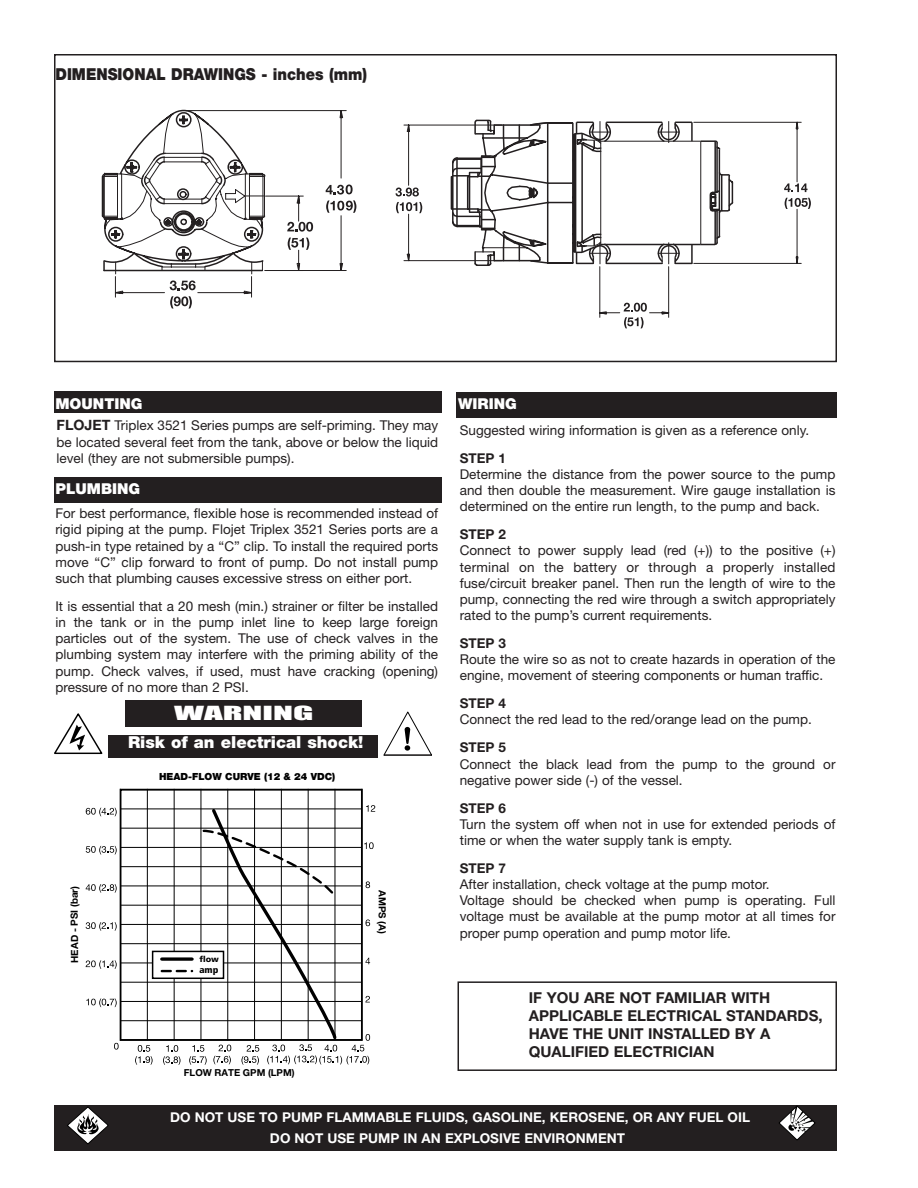
<style>
.page{position:relative;width:918px;height:1188px;background:#fff}
.page>*{position:absolute;margin:0;border:0;box-sizing:border-box;transform-origin:0 0}
.t1{font:18px "Impact";color:#fff;scale:2.05 1}
.t2{font:900 16.5px "Helvetica Neue";color:#231f20;scale:.9 1}
.t3{font:900 16.5px "Helvetica Neue";color:#fff}
.t4{font:700 15px/18px "Helvetica Neue";color:#231f20}
.t5{font:900 15px "Helvetica Neue";color:#fff}
.t6{font:13.5px/16.2px "Helvetica Neue";color:#231f20;text-align:justify}
.t7{font:700 13.5px/21.9px "Helvetica Neue";color:#fff}
.t8{font:700 13.5px "Helvetica Neue";color:#231f20}
.t9{font:900 9.9px "Helvetica Neue";color:#000}
.t10{font:700 9.9px "Helvetica Neue";color:#000}
.t11{font:700 9.6px "Helvetica Neue";color:#000}
.t12{font:9.3px "Humanist 777 BT Black Condensed B";color:#000;scale:1.07 1}
.t13{font:8.25px "Humanist 777 BT Black B";color:#000}
.s1{font-weight:700;font-size:14.25px}
</style>
<div class="page">
<svg style="left:599px;top:121px;width:203px;height:197px"></svg>
<svg style="left:114px;top:268px;width:233px;height:30px"></svg>
<svg style="left:173px;top:110px;width:561px;height:158px"></svg>
<svg style="left:266px;top:119px;width:455px;height:148px"></svg>
<svg style="left:102px;top:113px;width:164px;height:161px"></svg>
<svg style="left:396px;top:188px;width:23px;height:8px"></svg>
<svg style="left:396px;top:202px;width:26px;height:11px"></svg>
<svg style="left:170px;top:280px;width:26px;height:10px"></svg>
<svg style="left:170px;top:296px;width:22px;height:13px"></svg>
<svg style="left:624px;top:303px;width:23px;height:25px"></svg>
<svg style="left:784px;top:183px;width:24px;height:9px"></svg>
<svg style="left:785px;top:198px;width:26px;height:11px"></svg>
<svg style="left:326px;top:185px;width:30px;height:28px"></svg>
<svg style="left:287px;top:222px;width:26px;height:10px"></svg>
<svg style="left:288px;top:238px;width:21px;height:27px"></svg>
<div style="left:54px;top:54px;width:783px;height:308px;border:2px solid #231f20"></div>
<div style="left:54px;top:477px;width:387px;height:26px;background:#231f20"></div>
<div style="left:54px;top:1105px;width:783px;height:45px;background:#231f20"></div>
<svg style="left:67px;top:1107px;width:42px;height:37px"></svg>
<svg style="left:779px;top:1106px;width:36px;height:34px"></svg>
<div style="left:54px;top:392px;width:387px;height:21px;background:#231f20"></div>
<div style="left:108px;top:735px;width:269px;height:22px;background:#231f20"></div>
<svg style="left:54px;top:713px;width:48px;height:42px"></svg>
<svg style="left:384px;top:711px;width:48px;height:44px"></svg>
<hr style="left:384px;top:755px;width:48px;height:1px;background:#231f20">
<div style="left:125px;top:700px;width:237px;height:27px;background:#231f20"></div>
<div style="left:457px;top:392px;width:380px;height:25px;background:#231f20"></div>
<div style="left:458px;top:981px;width:379px;height:90px;border:2px solid #231f20"></div>
<hr style="left:120px;top:809px;width:242px;height:1px;background:#000">
<hr style="left:120px;top:828px;width:242px;height:1px;background:#000">
<hr style="left:120px;top:847px;width:242px;height:1px;background:#000">
<hr style="left:120px;top:866px;width:242px;height:1px;background:#000">
<hr style="left:120px;top:886px;width:242px;height:1px;background:#000">
<hr style="left:120px;top:905px;width:242px;height:1px;background:#000">
<hr style="left:120px;top:924px;width:242px;height:1px;background:#000">
<hr style="left:120px;top:943px;width:242px;height:1px;background:#000">
<hr style="left:120px;top:963px;width:242px;height:1px;background:#000">
<hr style="left:120px;top:982px;width:242px;height:1px;background:#000">
<hr style="left:120px;top:1001px;width:242px;height:1px;background:#000">
<hr style="left:120px;top:1020px;width:242px;height:1px;background:#000">
<hr style="left:147px;top:789px;width:1px;height:251px;background:#000">
<hr style="left:174px;top:789px;width:1px;height:251px;background:#000">
<hr style="left:201px;top:789px;width:1px;height:251px;background:#000">
<hr style="left:228px;top:789px;width:1px;height:251px;background:#000">
<hr style="left:254px;top:789px;width:1px;height:251px;background:#000">
<hr style="left:281px;top:789px;width:1px;height:251px;background:#000">
<hr style="left:308px;top:789px;width:1px;height:251px;background:#000">
<hr style="left:335px;top:789px;width:1px;height:251px;background:#000">
<div style="left:120px;top:789px;width:243px;height:252px;border:2px solid #000"></div>
<svg style="left:114px;top:1043px;width:5px;height:7px"></svg>
<svg style="left:86px;top:998px;width:31px;height:9px"></svg>
<svg style="left:86px;top:960px;width:31px;height:9px"></svg>
<svg style="left:86px;top:922px;width:31px;height:9px"></svg>
<svg style="left:86px;top:884px;width:31px;height:9px"></svg>
<svg style="left:86px;top:846px;width:31px;height:9px"></svg>
<svg style="left:86px;top:808px;width:31px;height:8px"></svg>
<svg style="left:135px;top:1045px;width:18px;height:20px"></svg>
<div style="left:153px;top:951px;width:71px;height:27px;background:#fff"></div>
<div style="left:152px;top:951px;width:72px;height:28px;border:2px solid #000"></div>
<svg style="left:162px;top:805px;width:213px;height:260px"></svg>
<p class="t2" style="left:56px;top:68px;width:348px">DIMENSIONAL DRAWINGS - inches (mm)</p>
<p class="t5" style="left:56px;top:398px;width:88px">MOUNTING</p>
<p class="t6" style="left:57px;top:419px;width:383px"><span class="s1">FLOJET</span> Triplex 3521 Series pumps are self-priming. They may be located several feet from the tank, above or below the liquid level (they are not submersible pumps).</p>
<p class="t5" style="left:56px;top:483px;width:86px">PLUMBING</p>
<p class="t6" style="left:56px;top:507px;width:384px">For best performance, flexible hose is recommended instead of rigid piping at the pump. Flojet Triplex 3521 Series ports are a push-in type retained by a “C” clip. To install the required ports move “C” clip forward to front of pump. Do not install pump such that plumbing causes excessive stress on either port.</p>
<p class="t6" style="left:56px;top:599px;width:384px">It is essential that a 20 mesh (min.) strainer or filter be installed in the tank or in the pump inlet line to keep large foreign particles out of the system. The use of check valves in the plumbing system may interfere with the priming ability of the pump. Check valves, if used, must have cracking (opening) pressure of no more than 2 PSI.</p>
<h1 class="t1" style="left:174px;top:703px;width:69px">WARNING</h1>
<p class="t3" style="left:128px;top:736px;width:237px">Risk of an electrical shock!</p>
<p class="t10" style="left:71px;top:963px;width:79px;rotate:-90deg">HEAD - PSI b( ar)</p>
<p class="t9" style="left:159px;top:773px;width:178px">HEAD-FLOW CURVE (12 &amp; 24 VDC)</p>
<p class="t13" style="left:200px;top:956px;width:21px">flow</p>
<p class="t12" style="left:199px;top:966px;width:19px">amp</p>
<p class="t11" style="left:184px;top:1069px;width:112px">FLOW RATE GPM (LPM)</p>
<p class="t10" style="left:386px;top:890px;width:45px;rotate:90deg">AMPS (A)</p>
<p class="t5" style="left:458px;top:398px;width:60px">WIRING</p>
<p class="t6" style="left:460px;top:423px;width:351px">Suggested wiring information is given as a reference only.</p>
<p class="t8" style="left:460px;top:453px;width:48px">STEP 1</p>
<p class="t6" style="left:460px;top:467px;width:377px">Determine the distance from the power source to the pump and then double the measurement. Wire gauge installation is determined on the entire run length, to the pump and back.</p>
<p class="t8" style="left:460px;top:530px;width:48px">STEP 2</p>
<p class="t6" style="left:460px;top:544px;width:377px">Connect to power supply lead (red (+)) to the positive (+) terminal on the battery or through a properly installed fuse/circuit breaker panel. Then run the length of wire to the pump, connecting the red wire through a switch appropriately rated to the pump’s current requirements.</p>
<p class="t8" style="left:460px;top:638px;width:48px">STEP 3</p>
<p class="t6" style="left:460px;top:653px;width:377px">Route the wire so as not to create hazards in operation of the engine, movement of steering components or human traffic.</p>
<p class="t8" style="left:460px;top:699px;width:48px">STEP 4</p>
<p class="t6" style="left:460px;top:713px;width:354px">Connect the red lead to the red/orange lead on the pump.</p>
<p class="t8" style="left:460px;top:743px;width:48px">STEP 5</p>
<p class="t6" style="left:460px;top:757px;width:377px">Connect the black lead from the pump to the ground or negative power side (-) of the vessel.</p>
<p class="t8" style="left:460px;top:803px;width:48px">STEP 6</p>
<p class="t6" style="left:460px;top:817px;width:377px">Turn the system off when not in use for extended periods of time or when the water supply tank is empty.</p>
<p class="t8" style="left:460px;top:863px;width:48px">STEP 7</p>
<p class="t6" style="left:460px;top:877px;width:377px;text-align:left">After installation, check voltage at the pump motor.<br>Voltage should be checked when pump is operating. Full voltage must be available at the pump motor at all times for proper pump operation and pump motor life.</p>
<p class="t4" style="left:529px;top:990px;width:295px">IF YOU ARE NOT FAMILIAR WITH<br>APPLICABLE ELECTRICAL STANDARDS,<br>HAVE THE UNIT INSTALLED BY A<br>QUALIFIED ELECTRICIAN</p>
<p class="t7" style="left:270px;top:1107px;width:482px;text-indent:-100px">DO NOT USE TO PUMP FLAMMABLE FLUIDS, GASOLINE, KEROSENE, OR ANY FUEL OIL<br>DO NOT USE PUMP IN AN EXPLOSIVE ENVIRONMENT</p>
</div>
